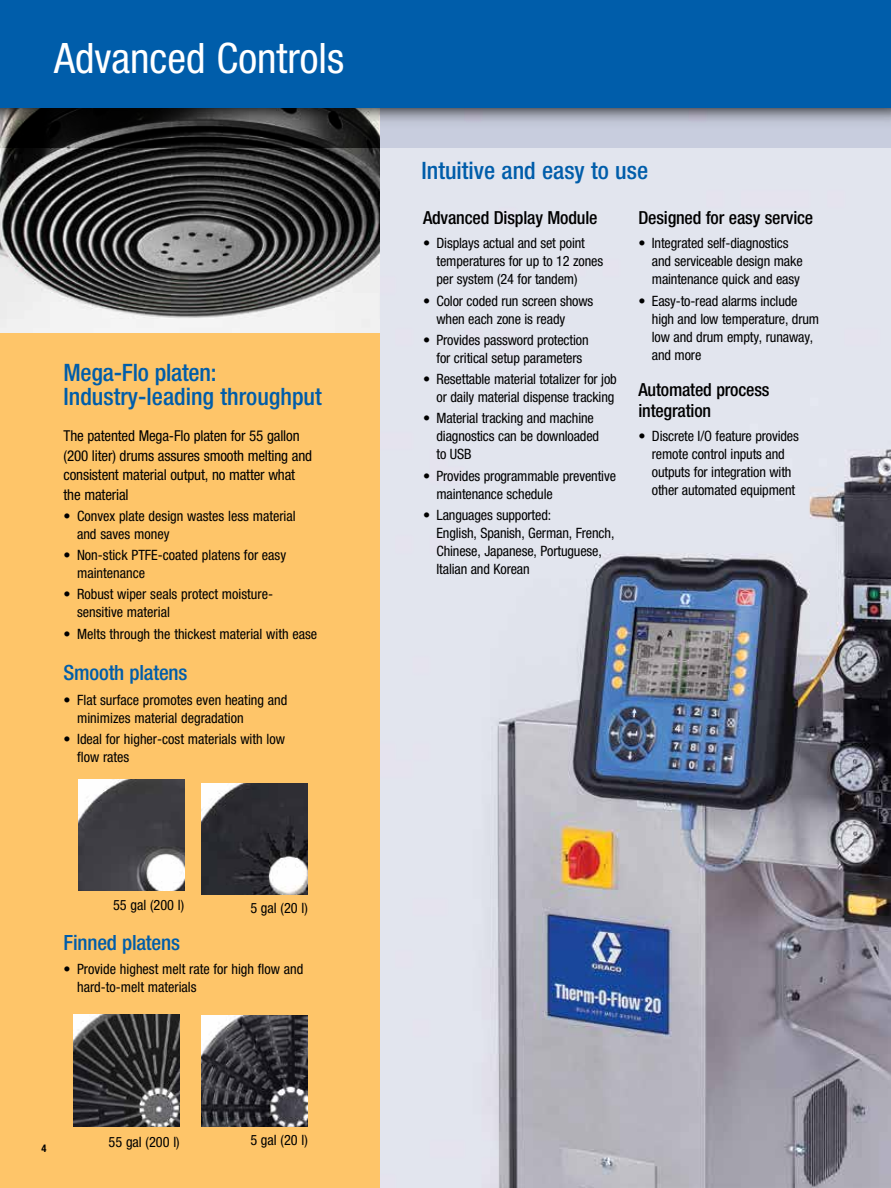
<style>
.page{position:relative;width:891px;height:1188px;background:#fff}
.page>*{position:absolute;margin:0;border:0;box-sizing:border-box;transform-origin:0 0}
.t1{font:condensed 42px "Helvetica Neue LT Std";color:#fff}
.t2{font:500 condensed 24px/24px "Helvetica Neue LT Std";color:#005daa}
.t3{font:500 condensed 21px "Helvetica Neue LT Std";letter-spacing:-.01em;color:#005daa}
.t4{font:500 condensed 18px/21px "Helvetica Neue LT Std";letter-spacing:-.01em;color:#000}
.t5{font:condensed 15px/19.5px "Helvetica Neue LT Std";letter-spacing:-.01em;color:#000}
.t6{font:condensed 14.25px/18px "Helvetica Neue LT Std";letter-spacing:-.01em;color:#000}
.t7{font:700 condensed 10.5px "Helvetica Neue LT Std";color:#000}
</style>
<div class="page">
<img style="left:380px;top:147px;width:511px;height:1041px">
<div style="left:0;top:99px;width:380px;height:1089px;background:#fec569"></div>
<img style="left:0;top:147px;width:380px;height:185px">
<img style="left:202px;top:1015px;width:106px;height:112px">
<img style="left:74px;top:1015px;width:106px;height:111px">
<img style="left:202px;top:783px;width:106px;height:112px">
<img style="left:78px;top:779px;width:106px;height:112px">
<img style="left:0;top:108px;width:891px;height:39px">
<div style="left:0;top:0;width:891px;height:108px;background:#005daa"></div>
<h1 class="t1" style="left:54px;top:34px;width:292px">Advanced Controls</h1>
<h2 class="t2" style="left:64px;top:361px;width:260px">Mega-Flo platen:<br>Industry-leading throughput</h2>
<p class="t5" style="left:64px;top:426px;width:250px">The patented Mega-Flo platen for 55 gallon (200 liter) drums assures smooth melting and consistent material output, no matter what the material</p>
<p class="t6" style="left:77px;top:507px;width:220px;text-indent:-13px">• Convex plate design wastes less material and saves money</p>
<p class="t6" style="left:77px;top:546px;width:211px;text-indent:-13px">• Non-stick PTFE-coated platens for easy maintenance</p>
<p class="t6" style="left:77px;top:585px;width:197px;text-indent:-13px">• Robust wiper seals protect moisture&shy;sensitive material</p>
<p class="t6" style="left:64px;top:624px;width:255px">• Melts through the thickest material with ease</p>
<h3 class="t3" style="left:64px;top:660px;width:125px">Smooth platens</h3>
<p class="t6" style="left:77px;top:691px;width:212px;text-indent:-13px">• Flat surface promotes even heating and minimizes material degradation</p>
<p class="t6" style="left:77px;top:730px;width:209px;text-indent:-13px">• Ideal for higher-cost materials with low flow rates</p>
<p class="t6" style="left:113px;top:896px;width:73px">55 gal (200 l)</p>
<p class="t6" style="left:250px;top:898px;width:59px">5 gal (20 l)</p>
<h3 class="t3" style="left:64px;top:930px;width:118px">Finned platens</h3>
<p class="t6" style="left:77px;top:960px;width:228px;text-indent:-13px">• Provide highest melt rate for high flow and hard-to-melt materials</p>
<p class="t7" style="left:41px;top:1142px;width:7px">4</p>
<p class="t6" style="left:109px;top:1133px;width:73px">55 gal (200 l)</p>
<p class="t6" style="left:250px;top:1131px;width:59px">5 gal (20 l)</p>
<h2 class="t2" style="left:422px;top:158px;width:228px">Intuitive and easy to use</h2>
<p class="t4" style="left:423px;top:206px;width:176px">Advanced Display Module</p>
<p class="t6" style="left:437px;top:234px;width:168px;text-indent:-13px">• Displays actual and set point temperatures for up to 12 zones per system (24 for tandem)</p>
<p class="t6" style="left:437px;top:291px;width:158px;text-indent:-13px">• Color coded run screen shows when each zone is ready</p>
<p class="t6" style="left:423px;top:331px;width:167px;text-align:center">• Provides password protection for critical setup parameters</p>
<p class="t6" style="left:423px;top:370px;width:195px;text-align:right">• Resettable material totalizer for job or daily material dispense tracking</p>
<p class="t6" style="left:437px;top:409px;width:164px;text-indent:-13px">• Material tracking and machine diagnostics can be downloaded to USB</p>
<p class="t6" style="left:437px;top:466px;width:181px;text-indent:-13px">• Provides programmable preventive maintenance schedule</p>
<p class="t6" style="left:437px;top:506px;width:179px;text-indent:-13px">• Languages supported:<br>English, Spanish, German, French,<br>Chinese, Japanese, Portuguese,<br>Italian and Korean</p>
<p class="t4" style="left:638px;top:206px;width:176px">Designed for easy service</p>
<p class="t6" style="left:652px;top:234px;width:152px;text-indent:-13px">• Integrated self-diagnostics and serviceable design make maintenance quick and easy</p>
<p class="t6" style="left:652px;top:291px;width:169px;text-indent:-13px">• Easy-to-read alarms include high and low temperature, drum low and drum empty, runaway, and more</p>
<p class="t4" style="left:638px;top:379px;width:133px">Automated process integration</p>
<p class="t6" style="left:652px;top:427px;width:149px;text-indent:-13px">• Discrete I/O feature provides remote control inputs and outputs for integration with other automated equipment</p>
</div>
